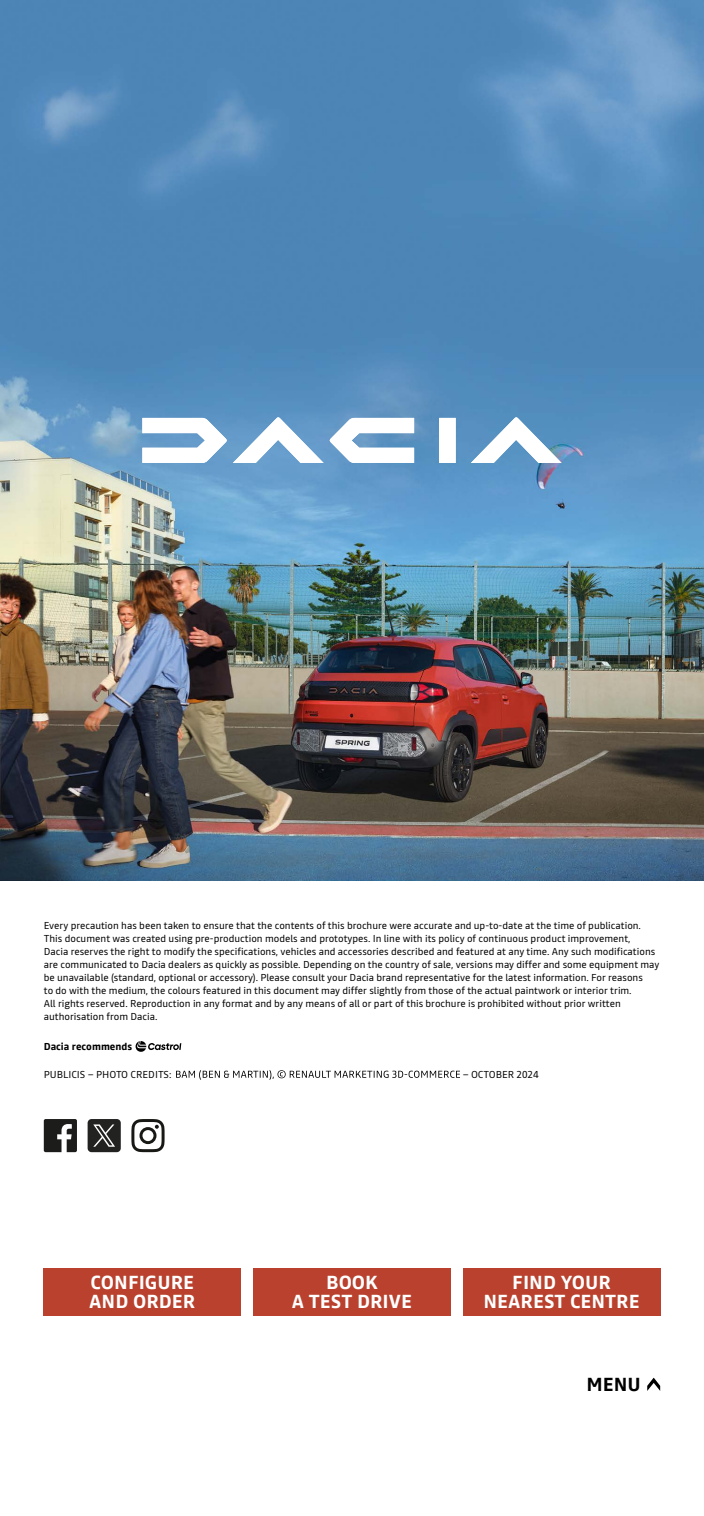
<style>
.page{position:relative;width:704px;height:1516px;background:#fff}
.page>*{position:absolute;margin:0;border:0;box-sizing:border-box;transform-origin:0 0}
.t1{font:700 18.75px/18.8px "Read";color:#fff;text-align:center}
.t2{font:700 18.75px "Read";color:#000}
.t3{font:10px/13.1px "Read";color:#000}
.t4{font:700 10px "Read";color:#000}
</style>
<div class="page">
<img style="left:0;top:0;width:703px;height:880px">
<svg style="left:44px;top:1119px;width:33px;height:33px"></svg>
<svg style="left:131px;top:1119px;width:33px;height:33px"></svg>
<svg style="left:142px;top:417px;width:419px;height:46px"></svg>
<svg style="left:647px;top:1377px;width:12px;height:14px"></svg>
<svg style="left:135px;top:1041px;width:46px;height:11px"></svg>
<div style="left:87px;top:1119px;width:34px;height:33px;background:#222221;border-radius:4px"></div>
<svg style="left:93px;top:1124px;width:22px;height:22px"></svg>
<div style="left:44px;top:1267px;width:197px;height:48px;background:#b9412d"></div>
<div style="left:253px;top:1267px;width:197px;height:48px;background:#b9412d"></div>
<div style="left:462px;top:1267px;width:197px;height:48px;background:#b9412d"></div>
<svg style="left:176px;top:1070px;width:283px;height:9px"></svg>
<p class="t3" style="left:44px;top:918px;width:616px">Every precaution has been taken to ensure that the contents of this brochure were accurate and up-to-date at the time of publication.<br>This document was created using pre-production models and prototypes. In line with its policy of continuous product improvement,<br>Dacia reserves the right to modify the specifications, vehicles and accessories described and featured at any time. Any such modifications are communicated to Dacia dealers as quickly as possible. Depending on the country of sale, versions may differ and some equipment may be unavailable (standard, optional or accessory). Please consult your Dacia brand representative for the latest information. For reasons<br>to do with the medium, the colours featured in this document may differ slightly from those of the actual paintwork or interior trim.<br>All rights reserved. Reproduction in any format and by any means of all or part of this brochure is prohibited without prior written authorisation from Dacia.</p>
<p class="t4" style="left:44px;top:1039px;width:90px">Dacia recommends</p>
<p class="t3" style="left:44px;top:1067px;width:129px">PUBLICIS – PHOTO CREDITS:</p>
<p class="t3" style="left:462px;top:1067px;width:77px">– OCTOBER 2024</p>
<h1 class="t1" style="left:89px;top:1272px;width:108px;text-align:left">CONFIGURE<br>AND ORDER</h1>
<h1 class="t1" style="left:292px;top:1272px;width:121px">BOOK<br>A TEST DRIVE</h1>
<h1 class="t1" style="left:483px;top:1272px;width:158px">FIND YOUR<br>NEAREST CENTRE</h1>
<h1 class="t2" style="left:586px;top:1371px;width:56px">MENU</h1>
</div>
